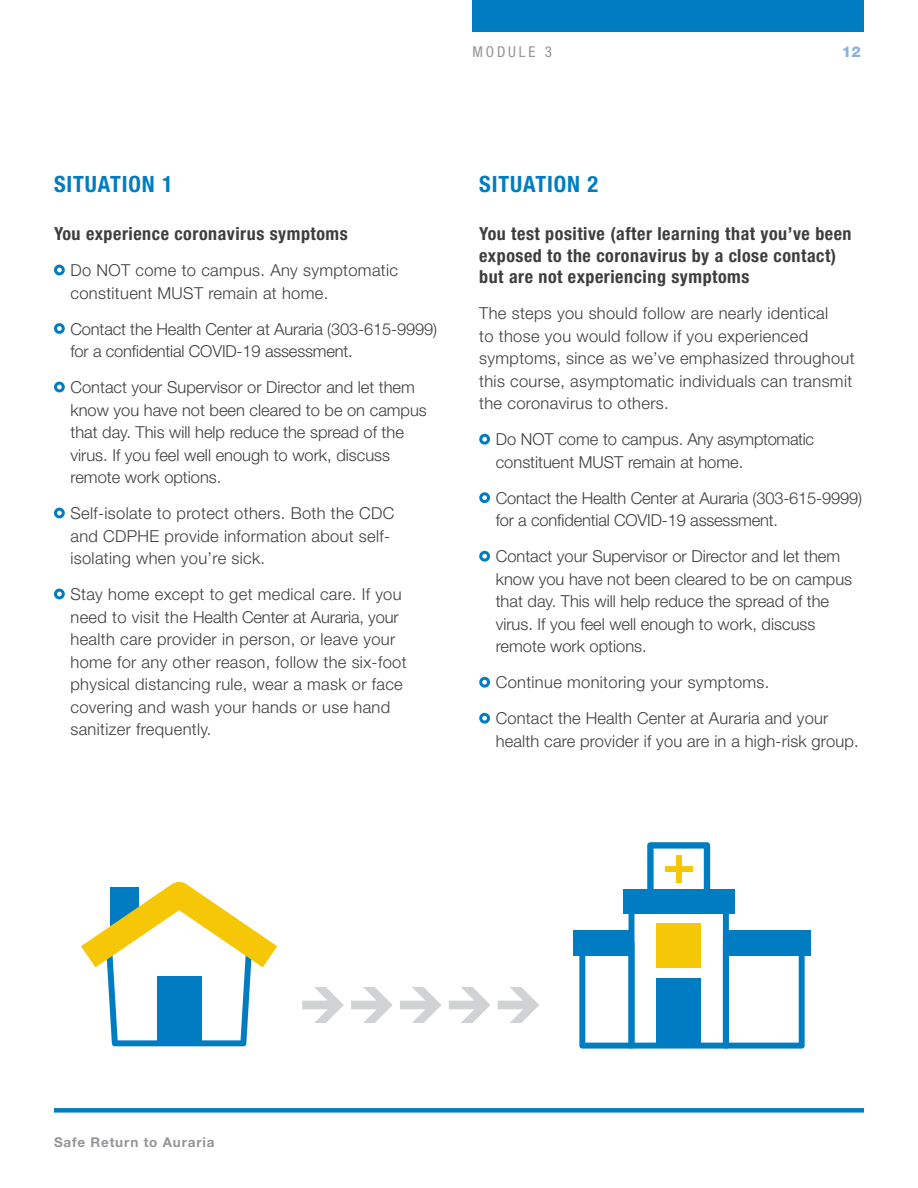
<style>
.page{position:relative;width:918px;height:1188px;background:#fff}
.page>*{position:absolute;margin:0;border:0;box-sizing:border-box;transform-origin:0 0}
.t1{font:700 condensed 22.5px "Helvetica Neue LT Std";letter-spacing:.04em;color:#007cc2}
.t2{font:700 condensed 18px/21.6px "Helvetica Neue LT Std";letter-spacing:.03em;color:#3e3e3f}
.t3{font:300 16.5px/22.5px "Helvetica Neue LT Std";letter-spacing:.01em;color:#3e3e3f}
.t4{font:300 16.5px/22.5px "Helvetica Neue LT Std";letter-spacing:-.01em;color:#3e3e3f}
.t5{font:condensed 15px "Helvetica Neue LT Std";letter-spacing:.19em;color:#939598}
.t6{font:800 15px "Helvetica Neue LT Std";color:#89b0dc}
.t7{font:700 13.5px "Helvetica Neue LT Std";letter-spacing:.06em;color:#939598}
</style>
<div class="page">
<div style="left:54px;top:1108px;width:810px;height:5px;background:#007cc2"></div>
<div style="left:472px;top:0;width:392px;height:32px;background:#007cc2"></div>
<div style="left:54px;top:265px;width:11px;height:10px;border:3px solid #007cc2;border-radius:50%"></div>
<div style="left:54px;top:323px;width:11px;height:11px;border:3px solid #007cc2;border-radius:50%"></div>
<div style="left:54px;top:382px;width:11px;height:10px;border:3px solid #007cc2;border-radius:50%"></div>
<div style="left:54px;top:508px;width:11px;height:10px;border:3px solid #007cc2;border-radius:50%"></div>
<div style="left:54px;top:589px;width:11px;height:10px;border:3px solid #007cc2;border-radius:50%"></div>
<div style="left:479px;top:434px;width:11px;height:11px;border:3px solid #007cc2;border-radius:50%"></div>
<div style="left:479px;top:492px;width:11px;height:11px;border:3px solid #007cc2;border-radius:50%"></div>
<div style="left:479px;top:551px;width:11px;height:11px;border:3px solid #007cc2;border-radius:50%"></div>
<div style="left:479px;top:677px;width:11px;height:11px;border:3px solid #007cc2;border-radius:50%"></div>
<div style="left:479px;top:713px;width:11px;height:11px;border:3px solid #007cc2;border-radius:50%"></div>
<svg style="left:81px;top:882px;width:196px;height:164px"></svg>
<div style="left:157px;top:976px;width:45px;height:67px;background:#007cc2"></div>
<svg style="left:498px;top:987px;width:41px;height:36px"></svg>
<svg style="left:449px;top:987px;width:41px;height:36px"></svg>
<svg style="left:400px;top:987px;width:41px;height:36px"></svg>
<svg style="left:351px;top:987px;width:42px;height:36px"></svg>
<svg style="left:302px;top:987px;width:42px;height:36px"></svg>
<svg style="left:579px;top:842px;width:226px;height:207px"></svg>
<div style="left:623px;top:889px;width:112px;height:25px;background:#007cc2"></div>
<div style="left:573px;top:930px;width:59px;height:26px;background:#007cc2"></div>
<div style="left:726px;top:930px;width:84px;height:26px;background:#007cc2"></div>
<div style="left:676px;top:855px;width:6px;height:28px;background:#f6c707"></div>
<div style="left:665px;top:866px;width:28px;height:6px;background:#f6c707"></div>
<div style="left:656px;top:979px;width:45px;height:67px;background:#007cc2"></div>
<div style="left:656px;top:923px;width:45px;height:45px;background:#f6c707"></div>
<p class="t5" style="left:472px;top:43px;width:81px">MODULE 3</p>
<p class="t6" style="left:842px;top:43px;width:21px">12</p>
<p class="t1" style="left:54px;top:170px;width:120px">SITUATION 1</p>
<p class="t2" style="left:54px;top:223px;width:295px">You experience coronavirus symptoms</p>
<p class="t3" style="left:70px;top:259px;width:329px">Do NOT come to campus. Any symptomatic constituent MUST remain at home.</p>
<p class="t4" style="left:70px;top:317px;width:368px">Contact the Health Center at Auraria (303-615-9999) for a confidential COVID-19 assessment.</p>
<p class="t3" style="left:70px;top:376px;width:358px">Contact your Supervisor or Director and let them know you have not been cleared to be on campus that day. This will help reduce the spread of the virus. If you feel well enough to work, discuss remote work options.</p>
<p class="t3" style="left:70px;top:502px;width:325px">Self-isolate to protect others. Both the CDC and CDPHE provide information about self&shy;isolating when you’re sick.</p>
<p class="t3" style="left:70px;top:583px;width:338px">Stay home except to get medical care. If you need to visit the Health Center at Auraria, your health care provider in person, or leave your home for any other reason, follow the six-foot physical distancing rule, wear a mask or face covering and wash your hands or use hand sanitizer frequently.</p>
<p class="t1" style="left:479px;top:170px;width:120px">SITUATION 2</p>
<p class="t2" style="left:479px;top:223px;width:374px">You test positive (after learning that you’ve been exposed to the coronavirus by a close contact) but are not experiencing symptoms</p>
<p class="t3" style="left:479px;top:302px;width:377px">The steps you should follow are nearly identical<br>to those you would follow if you experienced symptoms, since as we’ve emphasized throughout this course, asymptomatic individuals can transmit the coronavirus to others.</p>
<p class="t3" style="left:496px;top:428px;width:320px">Do NOT come to campus. Any asymptomatic constituent MUST remain at home.</p>
<p class="t4" style="left:496px;top:486px;width:368px">Contact the Health Center at Auraria (303-615-9999) for a confidential COVID-19 assessment.</p>
<p class="t3" style="left:496px;top:545px;width:358px">Contact your Supervisor or Director and let them know you have not been cleared to be on campus that day. This will help reduce the spread of the virus. If you feel well enough to work, discuss remote work options.</p>
<p class="t3" style="left:496px;top:671px;width:275px">Continue monitoring your symptoms.</p>
<p class="t3" style="left:496px;top:707px;width:364px">Contact the Health Center at Auraria and your health care provider if you are in a high-risk group.</p>
<p class="t7" style="left:54px;top:1134px;width:162px">Safe Return to Auraria</p>
</div>
